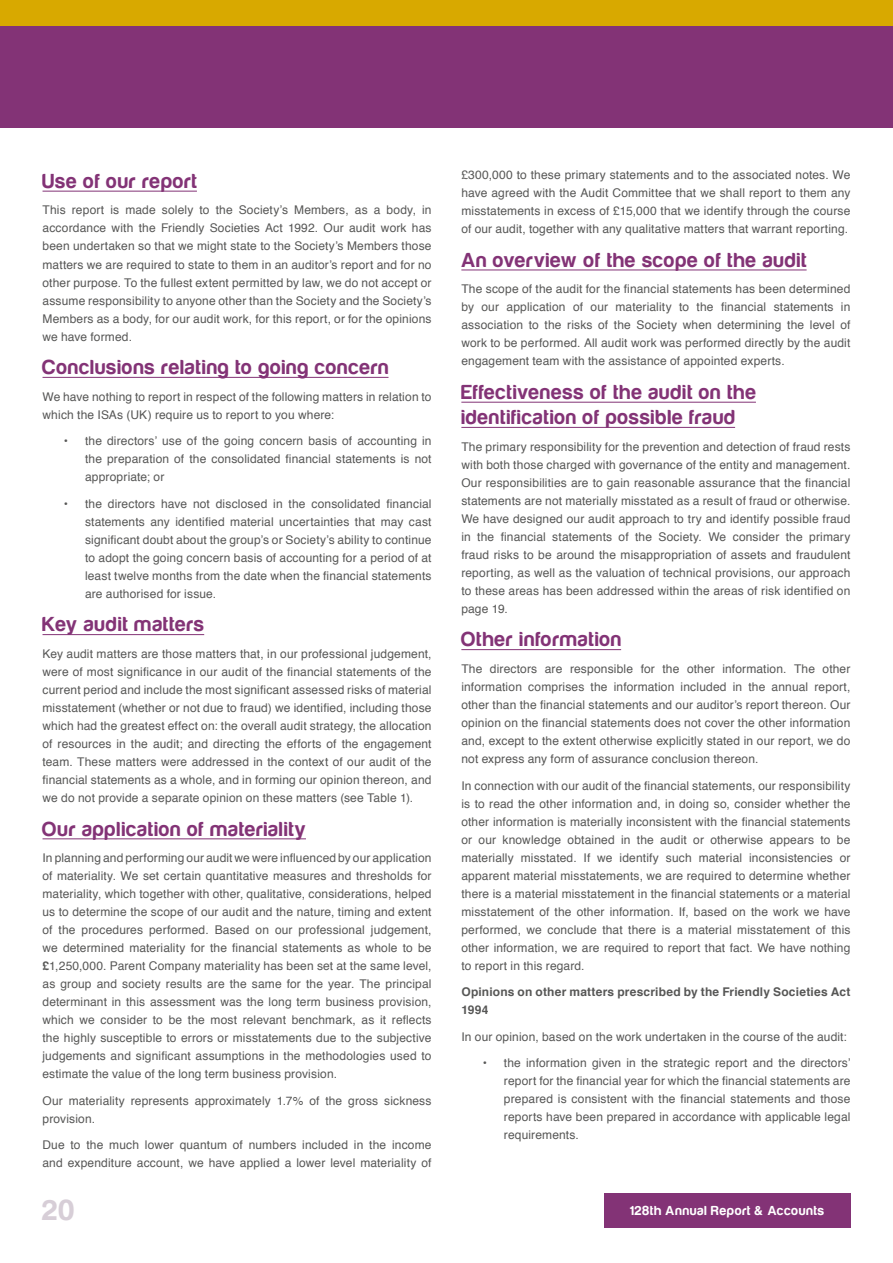
<style>
.page{position:relative;width:893px;height:1263px;background:#fff}
.page>*{position:absolute;margin:0;border:0;box-sizing:border-box;transform-origin:0 0}
.t1{font:30px "Harabara";color:#d7ced7}
.t2{font:21px/25.2px "Harabara";letter-spacing:.055em;color:#833376}
.t3{font:13.5px "Harabara";letter-spacing:.065em;color:#fff}
.t4{font:12px/18px "Helvetica";letter-spacing:.01em;color:#575756;text-align:justify}
.t5{font:700 12px/18px "Helvetica";letter-spacing:.015em;color:#575756}
.s1{font-weight:700}
</style>
<div class="page">
<div style="left:0;top:26px;width:893px;height:102px;background:#833376"></div>
<div style="left:604px;top:1193px;width:246px;height:34px;background:#833376"></div>
<div style="left:0;top:0;width:893px;height:26px;background:#d8a900"></div>
<hr style="left:43px;top:191px;width:154px;height:1px;background:#833376">
<hr style="left:43px;top:377px;width:345px;height:1px;background:#833376">
<hr style="left:43px;top:634px;width:161px;height:1px;background:#833376">
<hr style="left:43px;top:838px;width:263px;height:1px;background:#833376">
<hr style="left:461px;top:270px;width:346px;height:1px;background:#833376">
<hr style="left:461px;top:402px;width:295px;height:1px;background:#833376">
<hr style="left:461px;top:427px;width:274px;height:1px;background:#833376">
<hr style="left:461px;top:649px;width:160px;height:1px;background:#833376">
<h2 class="t2" style="left:43px;top:169px;width:156px">Use of our report</h2>
<p class="t4" style="left:43px;top:202px;width:391px">This report is made solely to the Society’s Members, as a body, in accordance with the Friendly Societies Act 1992. Our audit work has been undertaken so that we might state to the Society’s Members those matters we are required to state to them in an auditor’s report and for no other purpose. To the fullest extent permitted by law, we do not accept or assume responsibility to anyone other than the Society and the Society’s Members as a body, for our audit work, for this report, or for the opinions we have formed.</p>
<h2 class="t2" style="left:43px;top:355px;width:348px">Conclusions relating to going concern</h2>
<p class="t4" style="left:43px;top:388px;width:391px">We have nothing to report in respect of the following matters in relation to which the ISAs (UK) require us to report to you where:</p>
<p class="t4" style="left:85px;top:432px;width:348px;text-indent:-21px">• the directors’ use of the going concern basis of accounting in the preparation of the consolidated financial statements is not appropriate; or</p>
<p class="t4" style="left:85px;top:495px;width:348px;text-indent:-21px">• the directors have not disclosed in the consolidated financial statements any identified material uncertainties that may cast significant doubt about the group’s or Society’s ability to continue to adopt the going concern basis of accounting for a period of at least twelve months from the date when the financial statements are authorised for issue.</p>
<h2 class="t2" style="left:43px;top:612px;width:163px">Key audit matters</h2>
<p class="t4" style="left:43px;top:645px;width:391px">Key audit matters are those matters that, in our professional judgement, were of most significance in our audit of the financial statements of the current period and include the most significant assessed risks of material misstatement (whether or not due to fraud) we identified, including those which had the greatest effect on: the overall audit strategy, the allocation of resources in the audit; and directing the efforts of the engagement team. These matters were addressed in the context of our audit of the financial statements as a whole, and in forming our opinion thereon, and we do not provide a separate opinion on these matters (see Table 1).</p>
<h2 class="t2" style="left:43px;top:816px;width:265px">Our application of materiality</h2>
<p class="t4" style="left:42px;top:849px;width:391px">In planning and performing our audit we were influenced by our application of materiality. We set certain quantitative measures and thresholds for materiality, which together with other, qualitative, considerations, helped us to determine the scope of our audit and the nature, timing and extent of the procedures performed. Based on our professional judgement, we determined materiality for the financial statements as whole to be <span class="s1">£</span>1,250,000. Parent Company materiality has been set at the same level, as group and society results are the same for the year. The principal determinant in this assessment was the long term business provision, which we consider to be the most relevant benchmark, as it reflects the highly susceptible to errors or misstatements due to the subjective judgements and significant assumptions in the methodologies used to estimate the value of the long term business provision.</p>
<p class="t4" style="left:42px;top:1092px;width:391px">Our materiality represents approximately 1.7% of the gross sickness provision.</p>
<p class="t4" style="left:42px;top:1136px;width:391px">Due to the much lower quantum of numbers included in the income and expenditure account, we have applied a lower level materiality of</p>
<p class="t4" style="left:461px;top:166px;width:391px">£300,000 to these primary statements and to the associated notes. We have agreed with the Audit Committee that we shall report to them any misstatements in excess of £15,000 that we identify through the course of our audit, together with any qualitative matters that warrant reporting.</p>
<h2 class="t2" style="left:461px;top:248px;width:347px">An overview of the scope of the audit</h2>
<p class="t4" style="left:461px;top:280px;width:391px">The scope of the audit for the financial statements has been determined by our application of our materiality to the financial statements in association to the risks of the Society when determining the level of work to be performed. All audit work was performed directly by the audit engagement team with the assistance of appointed experts.</p>
<h2 class="t2" style="left:461px;top:380px;width:296px">Effectiveness of the audit on the identification of possible fraud</h2>
<p class="t4" style="left:461px;top:438px;width:391px">The primary responsibility for the prevention and detection of fraud rests with both those charged with governance of the entity and management.<br>Our responsibilities are to gain reasonable assurance that the financial statements are not materially misstated as a result of fraud or otherwise.<br>We have designed our audit approach to try and identify possible fraud in the financial statements of the Society. We consider the primary fraud risks to be around the misappropriation of assets and fraudulent reporting, as well as the valuation of technical provisions, our approach to these areas has been addressed within the areas of risk identified on page 19.</p>
<h2 class="t2" style="left:461px;top:627px;width:161px">Other information</h2>
<p class="t4" style="left:461px;top:660px;width:391px">The directors are responsible for the other information. The other information comprises the information included in the annual report, other than the financial statements and our auditor’s report thereon. Our opinion on the financial statements does not cover the other information and, except to the extent otherwise explicitly stated in our report, we do not express any form of assurance conclusion thereon.</p>
<p class="t4" style="left:461px;top:777px;width:391px">In connection with our audit of the financial statements, our responsibility is to read the other information and, in doing so, consider whether the other information is materially inconsistent with the financial statements or our knowledge obtained in the audit or otherwise appears to be materially misstated. If we identify such material inconsistencies or apparent material misstatements, we are required to determine whether there is a material misstatement in the financial statements or a material misstatement of the other information. If, based on the work we have performed, we conclude that there is a material misstatement of this other information, we are required to report that fact. We have nothing to report in this regard.</p>
<p class="t5" style="left:461px;top:983px;width:391px">Opinions on other matters prescribed by the Friendly Societies Act<br>1994</p>
<p class="t4" style="left:461px;top:1028px;width:387px">In our opinion, based on the work undertaken in the course of the audit:</p>
<p class="t4" style="left:504px;top:1054px;width:348px;text-indent:-21px">• the information given in the strategic report and the directors’ report for the financial year for which the financial statements are prepared is consistent with the financial statements and those reports have been prepared in accordance with applicable legal requirements.</p>
<h1 class="t1" style="left:43px;top:1195px;width:33px">20</h1>
<p class="t3" style="left:630px;top:1203px;width:196px">128th Annual Report &amp; Accounts</p>
</div>
